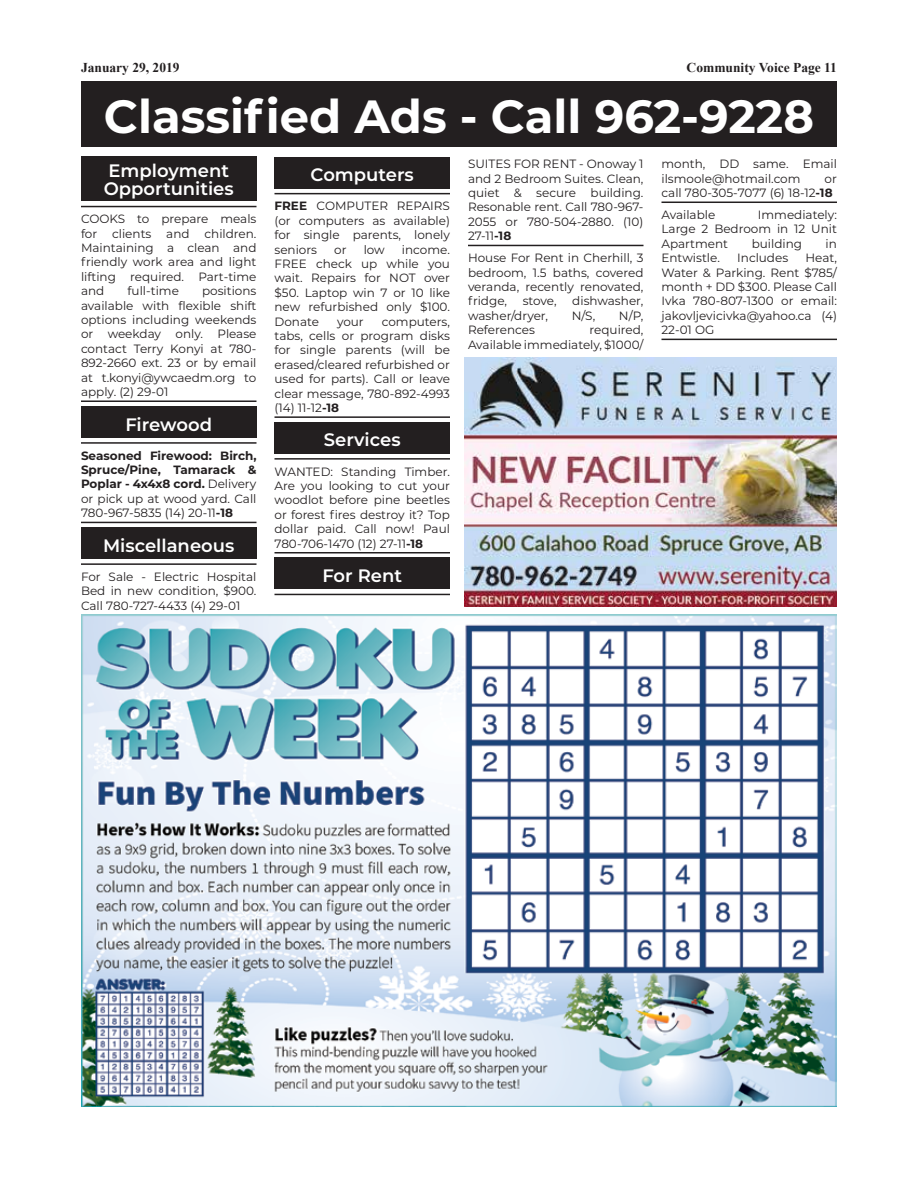
<style>
.page{position:relative;width:918px;height:1188px;background:#fff}
.page>*{position:absolute;margin:0;border:0;box-sizing:border-box;transform-origin:0 0}
.t1{font:700 46.5px "Montserrat";color:#fff}
.t2{font:600 18px/18px "Montserrat";color:#fff}
.t3{font:700 13.5px "Times New Roman";color:#231f20}
.t4{font:12px/14.4px "Montserrat";color:#231f20;text-align:justify}
.t5{font:700 12px/14.4px "Montserrat";color:#231f20;text-align:justify}
.s1{font-weight:700}
.s2{font-weight:400}
</style>
<div class="page">
<div style="left:81px;top:81px;width:756px;height:66px;background:#231f20"></div>
<hr style="left:81px;top:206px;width:175px;height:1px;background:#231f20">
<hr style="left:81px;top:400px;width:175px;height:2px;background:#231f20">
<hr style="left:81px;top:442px;width:175px;height:2px;background:#231f20">
<hr style="left:81px;top:522px;width:175px;height:1px;background:#231f20">
<hr style="left:81px;top:563px;width:175px;height:2px;background:#231f20">
<div style="left:81px;top:157px;width:175px;height:44px;background:#231f20"></div>
<div style="left:81px;top:406px;width:175px;height:32px;background:#231f20"></div>
<div style="left:81px;top:527px;width:175px;height:32px;background:#231f20"></div>
<hr style="left:274px;top:193px;width:176px;height:1px;background:#231f20">
<hr style="left:274px;top:416px;width:176px;height:2px;background:#231f20">
<hr style="left:274px;top:458px;width:176px;height:2px;background:#231f20">
<hr style="left:274px;top:552px;width:176px;height:2px;background:#231f20">
<hr style="left:274px;top:594px;width:176px;height:1px;background:#231f20">
<div style="left:274px;top:157px;width:176px;height:31px;background:#231f20"></div>
<div style="left:274px;top:422px;width:176px;height:32px;background:#231f20"></div>
<div style="left:274px;top:557px;width:176px;height:32px;background:#231f20"></div>
<hr style="left:468px;top:245px;width:176px;height:1px;background:#231f20">
<hr style="left:662px;top:202px;width:175px;height:1px;background:#231f20">
<hr style="left:662px;top:339px;width:175px;height:1px;background:#231f20">
<img style="left:81px;top:614px;width:756px;height:493px">
<img style="left:464px;top:358px;width:373px;height:248px">
<p class="t3" style="left:687px;top:58px;width:152px">Community Voice Page 11</p>
<h1 class="t1" style="left:104px;top:83px;width:712px">Classified Ads - Call 962-9228</h1>
<h2 class="t2" style="left:104px;top:161px;width:132px">Employment<br>Opportunities</h2>
<p class="t4" style="left:81px;top:211px;width:177px">COOKS to prepare meals for clients and children.<br>Maintaining a clean and friendly work area and light lifting required. Part-time and</p>
<p class="t3" style="left:81px;top:58px;width:100px">January 29, 2019</p>
<p class="t4" style="left:662px;top:156px;width:177px">month, DD same. Email ilsmoole@hotmail.com</p>
<p class="t4" style="left:468px;top:156px;width:177px">SUITES FOR RENT - Onoway 1 and 2 Bedroom Suites. Clean, quiet &amp; secure building.<br>Resonable rent. Call 780-967- 2055 or 780-504-2880. (10)<br>27-11<span class="s1">-18</span></p>
<p class="t4" style="left:468px;top:250px;width:177px">House For Rent in Cherhill, 3 bedroom, 1.5 baths, covered veranda, recently renovated, fridge,</p>
<h2 class="t2" style="left:311px;top:165px;width:105px">Computers</h2>
<p class="t4" style="left:274px;top:198px;width:177px"><span class="s1">FREE</span> COMPUTER REPAIRS (or computers as available) for single parents, lonely seniors</p>
<p class="t4" style="left:662px;top:171px;width:177px;text-indent:163px">or call 780-305-7077 (6) 18-12<span class="s1">-18</span></p>
<p class="t4" style="left:662px;top:207px;width:55px">Available</p>
<p class="t4" style="left:662px;top:207px;width:177px;text-indent:96px">Immediately:<br>Large 2 Bedroom in 12 Unit Apartment</p>
<p class="t4" style="left:752px;top:236px;width:52px">building</p>
<p class="t4" style="left:826px;top:236px;width:13px">in</p>
<p class="t4" style="left:274px;top:242px;width:177px;text-indent:127px">income.<br>FREE check up while you wait. Repairs for NOT over $50. Laptop win 7 or 10 like new refurbished only $100.<br>Donate</p>
<p class="t4" style="left:334px;top:242px;width:14px">or</p>
<p class="t4" style="left:364px;top:242px;width:23px">low</p>
<p class="t4" style="left:662px;top:250px;width:60px">Entwistle.</p>
<p class="t4" style="left:737px;top:250px;width:52px">Includes</p>
<p class="t4" style="left:662px;top:250px;width:177px;text-indent:144px">Heat, Water &amp; Parking. Rent $785/ month + DD $300. Please Call Ivka 780-807-1300 or email: jakovljevicivka@yahoo.ca (4)<br>22-01 OG</p>
<p class="t4" style="left:128px;top:283px;width:53px">full-time</p>
<p class="t4" style="left:81px;top:283px;width:177px;text-indent:121px">positions available with flexible shift options including weekends or weekday only. Please contact Terry Konyi at 780- 892-2660 ext. 23 or by email at t.konyi@ywcaedm.org to apply. (2) 29-01</p>
<h2 class="t2" style="left:125px;top:414px;width:88px">Firewood</h2>
<p class="t5" style="left:81px;top:448px;width:177px">Seasoned Firewood: Birch, Spruce/Pine, Tamarack &amp; Poplar - 4x4x8 cord. <span class="s2">Delivery or pick up at wood yard. Call 780-967-5835 (14) 20-11</span>-18</p>
<h2 class="t2" style="left:103px;top:536px;width:133px">Miscellaneous</h2>
<p class="t4" style="left:81px;top:569px;width:177px">For Sale - Electric Hospital Bed in new condition, $900.<br>Call 780-727-4433 (4) 29-01</p>
<p class="t4" style="left:523px;top:293px;width:35px">stove,</p>
<p class="t4" style="left:572px;top:293px;width:73px">dishwasher,</p>
<p class="t4" style="left:468px;top:308px;width:82px">washer/dryer,</p>
<p class="t4" style="left:572px;top:308px;width:25px">N/S,</p>
<p class="t4" style="left:619px;top:308px;width:26px">N/P,</p>
<p class="t4" style="left:468px;top:322px;width:68px">References</p>
<p class="t4" style="left:274px;top:314px;width:177px;text-indent:107px">computers, tabs, cells or program disks for single parents (will be erased/cleared refurbished or used for parts). Call or leave clear message, 780-892-4993 (14) 11-12<span class="s1">-18</span></p>
<h2 class="t2" style="left:324px;top:430px;width:78px">Services</h2>
<p class="t4" style="left:274px;top:464px;width:177px">WANTED: Standing Timber.<br>Are you looking to cut your woodlot before pine beetles or forest fires destroy it? Top dollar paid. Call now! Paul 780-706-1470 (12) 27-11<span class="s1">-18</span></p>
<h2 class="t2" style="left:322px;top:566px;width:81px">For Rent</h2>
<p class="t4" style="left:337px;top:314px;width:28px">your</p>
<p class="t4" style="left:468px;top:322px;width:177px;text-align:right">required,<br>Available immediately, $1000/</p>
</div>
